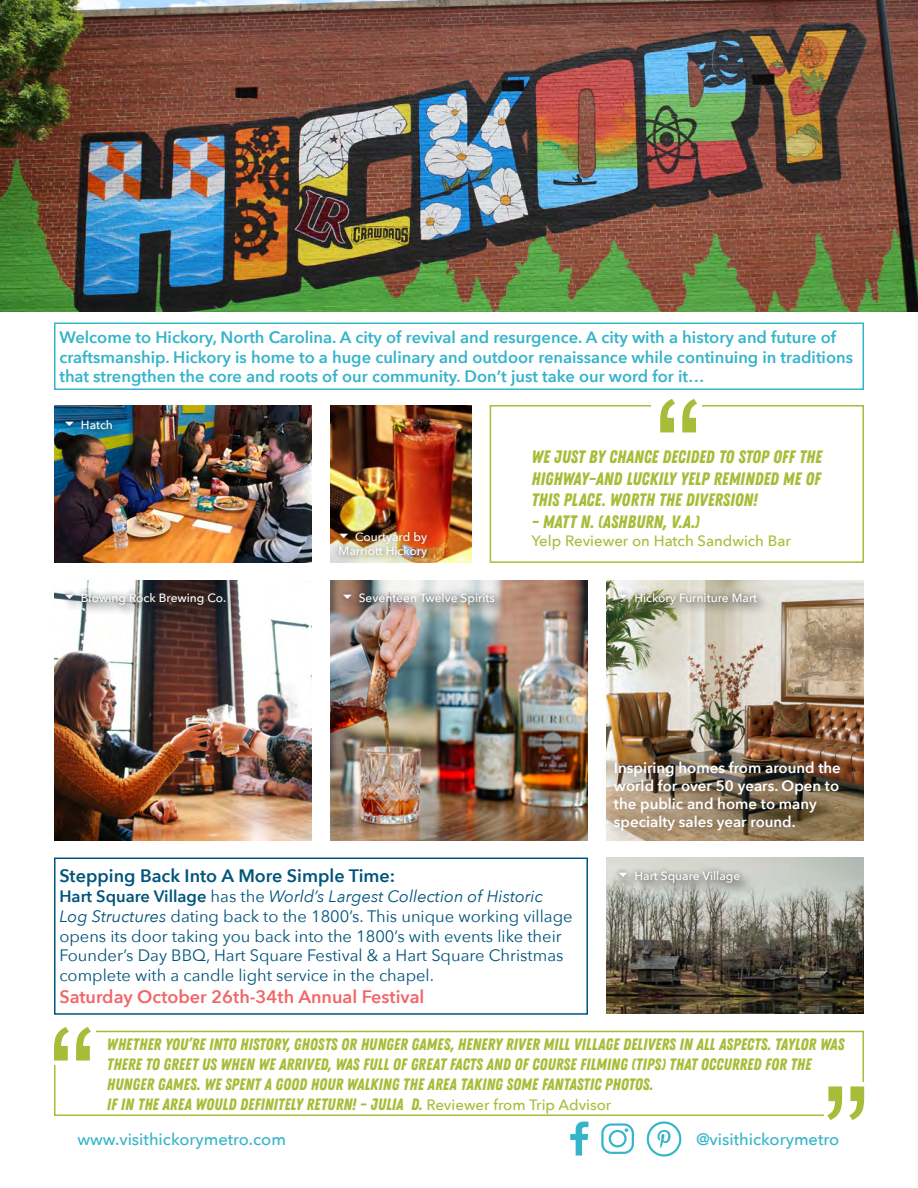
<style>
.page{position:relative;width:918px;height:1188px;background:#fff}
.page>*{position:absolute;margin:0;border:0;box-sizing:border-box;transform-origin:0 0}
.t1{font:18px/21.6px "Zing Rust Demo Base";color:#a7bd39}
.t2{font:600 18px "Avenir Next";color:#f26669}
.t3{font:600 18px "Avenir Next";color:#00547b}
.t4{font:16.5px/19.8px "Zing Rust Demo Base";color:#a7bd39}
.t5{font:16.5px/19.8px "Avenir Next";color:#00547b}
.t6{font:600 16.5px/19.8px "Avenir Next";color:#35b4ca}
.t7{font:500 16.5px "Avenir Next";color:#35b4ca}
.t8{font:600 15px/18px "Avenir Next";color:#fff}
.t9{font:500 15px "Avenir Next";color:#a7bd39}
.t10{font:500 12px/14.4px "Avenir Next";color:#fff;text-align:right}
.s1{font-weight:600}
.s2{font-style:italic}
.s3{font-family:"Avenir Next";font-weight:500;font-size:15px}
</style>
<div class="page">
<img style="left:0;top:0;width:918px;height:312px">
<div style="left:54px;top:322px;width:810px;height:68px;border:2px solid #35b4ca"></div>
<img style="left:54px;top:406px;width:258px;height:157px">
<div style="left:490px;top:405px;width:374px;height:158px;border:2px solid #a7bd39"></div>
<img style="left:330px;top:406px;width:142px;height:157px">
<img style="left:54px;top:580px;width:258px;height:260px">
<img style="left:330px;top:580px;width:258px;height:260px">
<img style="left:607px;top:858px;width:256px;height:156px">
<div style="left:54px;top:858px;width:534px;height:157px;border:2px solid #00547b"></div>
<div style="left:54px;top:1031px;width:810px;height:85px;border:2px solid #a7bd39"></div>
<svg style="left:570px;top:1122px;width:18px;height:34px"></svg>
<svg style="left:601px;top:1123px;width:33px;height:31px"></svg>
<img style="left:607px;top:580px;width:256px;height:260px">
<div style="left:600px;top:748px;width:254px;height:96px;background:#231f20;opacity:.75"></div>
<div style="left:617px;top:591px;width:153px;height:27px;background:#231f20;opacity:.75"></div>
<div style="left:614px;top:587px;width:149px;height:23px;background:#231f20;opacity:.75"></div>
<div style="left:64px;top:591px;width:175px;height:27px;background:#231f20;opacity:.75"></div>
<div style="left:60px;top:587px;width:171px;height:23px;background:#231f20;opacity:.75"></div>
<div style="left:341px;top:590px;width:167px;height:28px;background:#231f20;opacity:.75"></div>
<div style="left:338px;top:587px;width:162px;height:23px;background:#231f20;opacity:.75"></div>
<svg style="left:647px;top:1122px;width:35px;height:35px"></svg>
<div style="left:64px;top:418px;width:62px;height:25px;background:#231f20;opacity:.75"></div>
<div style="left:60px;top:415px;width:58px;height:20px;background:#231f20;opacity:.75"></div>
<div style="left:617px;top:868px;width:136px;height:28px;background:#231f20;opacity:.75"></div>
<div style="left:614px;top:866px;width:132px;height:23px;background:#231f20;opacity:.75"></div>
<div style="left:45px;top:1026px;width:51px;height:39px;background:#fff"></div>
<svg style="left:54px;top:1027px;width:37px;height:34px"></svg>
<div style="left:824px;top:1082px;width:44px;height:40px;background:#fff"></div>
<svg style="left:827px;top:1086px;width:37px;height:34px"></svg>
<div style="left:332px;top:525px;width:102px;height:40px;background:#231f20;opacity:.75"></div>
<div style="left:651px;top:397px;width:51px;height:40px;background:#fff"></div>
<svg style="left:660px;top:399px;width:37px;height:33px"></svg>
<svg style="left:65px;top:595px;width:9px;height:4px"></svg>
<svg style="left:343px;top:595px;width:9px;height:4px"></svg>
<svg style="left:619px;top:595px;width:8px;height:4px"></svg>
<svg style="left:65px;top:422px;width:9px;height:4px"></svg>
<svg style="left:619px;top:873px;width:8px;height:4px"></svg>
<svg style="left:340px;top:533px;width:8px;height:5px"></svg>
<p class="t6" style="left:59px;top:327px;width:795px">Welcome to Hickory, North Carolina. A city of revival and resurgence. A city with a history and future of craftsmanship. Hickory is home to a huge culinary and outdoor renaissance while continuing in traditions that strengthen the core and roots of our community. Don’t just take our word for it…</p>
<p class="t10" style="left:81px;top:417px;width:34px">Hatch</p>
<p class="t10" style="left:339px;top:529px;width:90px">Courtyard by<br>Marriott Hickory</p>
<p class="t1" style="left:531px;top:446px;width:292px">WE JUST BY CHANCE DECIDED TO STOP OFF THE<br>HIGHWAY–AND LUCKILY YELP REMINDED ME OF</p>
<p class="t1" style="left:531px;top:489px;width:228px">THIS PLACE. WORTH THE DIVERSION!</p>
<p class="t1" style="left:531px;top:511px;width:170px">– MATT N. (ASHBURN, V.A.)</p>
<p class="t9" style="left:531px;top:528px;width:261px">Yelp Reviewer on Hatch Sandwich Bar</p>
<p class="t10" style="left:81px;top:590px;width:147px">Blowing Rock Brewing Co.</p>
<p class="t10" style="left:359px;top:590px;width:138px">Seventeen Twelve Spirits</p>
<p class="t10" style="left:634px;top:590px;width:124px">Hickory Furniture Mart</p>
<p class="t8" style="left:614px;top:758px;width:228px">Inspiring homes from around the world for over 50 years. Open to the public and home to many specialty sales year round.</p>
<p class="t3" style="left:59px;top:860px;width:337px">Stepping Back Into A More Simple Time:</p>
<p class="t5" style="left:59px;top:886px;width:515px"><span class="s1">Hart Square Village</span> has the <span class="s2">World’s Largest Collection of Historic Log Structures</span> dating back to the 1800’s. This unique working village opens its door taking you back into the 1800’s with events like their Founder’s Day BBQ, Hart Square Festival &amp; a Hart Square Christmas complete with a candle light service in the chapel.</p>
<p class="t2" style="left:59px;top:981px;width:367px">Saturday October 26th-34th Annual Festival</p>
<p class="t4" style="left:107px;top:1035px;width:739px">WHETHER YOU’RE INTO HISTORY, GHOSTS OR HUNGER GAMES, HENERY RIVER MILL VILLAGE DELIVERS IN ALL ASPECTS. TAYLOR WAS<br>THERE TO GREET US WHEN WE ARRIVED, WAS FULL OF GREAT FACTS AND OF COURSE FILMING (TIPS) THAT OCCURRED FOR THE<br>HUNGER GAMES. WE SPENT A GOOD HOUR WALKING THE AREA TAKING SOME FANTASTIC PHOTOS.</p>
<p class="t4" style="left:107px;top:1094px;width:506px">IF IN THE AREA WOULD DEFINITELY RETURN! – JULIA D. <span class="s3">Reviewer from Trip Advisor</span></p>
<p class="t10" style="left:634px;top:869px;width:107px">Hart Square Village</p>
<p class="t7" style="left:77px;top:1125px;width:210px">www.visithickorymetro.com</p>
<p class="t7" style="left:696px;top:1125px;width:144px">@visithickorymetro</p>
</div>
